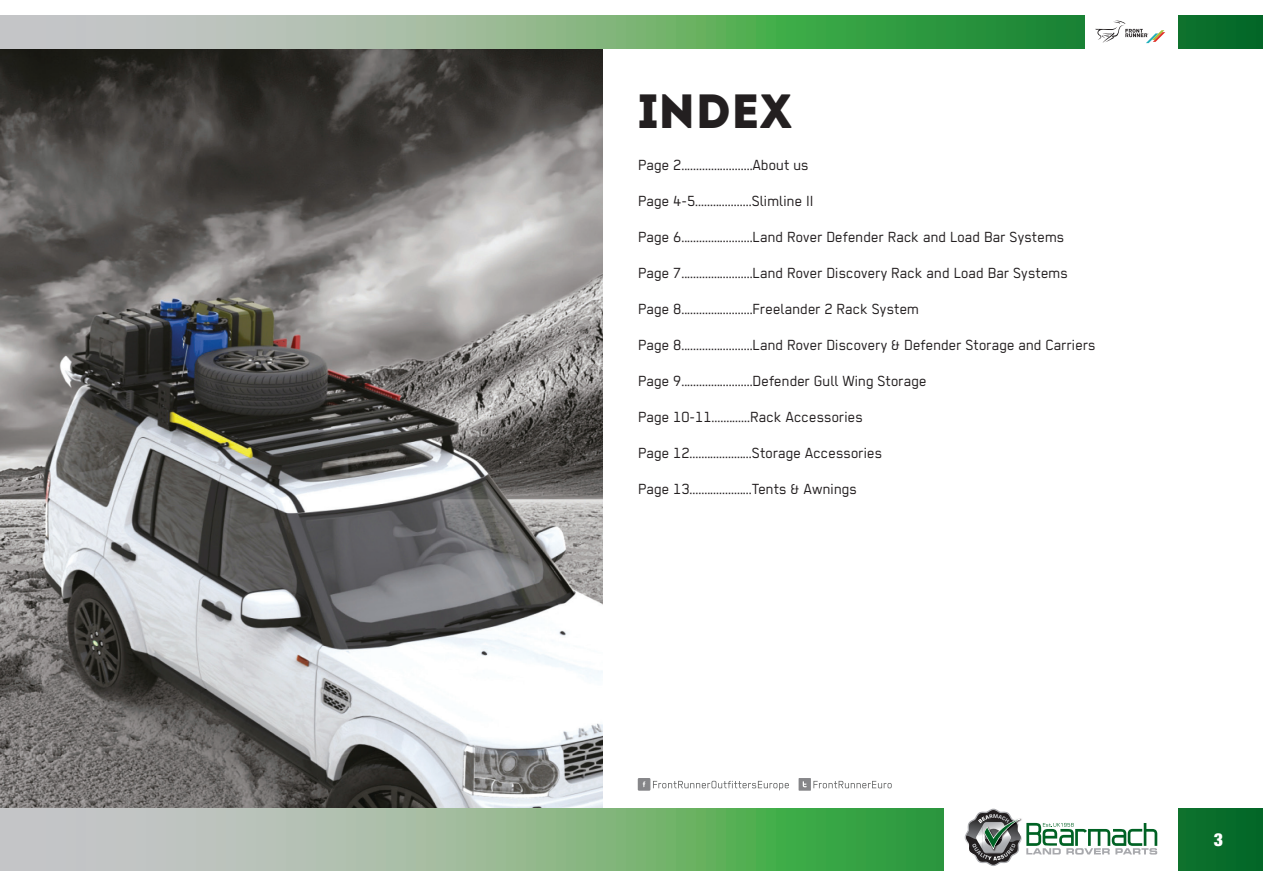
<style>
.page{position:relative;width:1263px;height:893px;background:#fff}
.page>*{position:absolute;margin:0;border:0;box-sizing:border-box;transform-origin:0 0}
.Hel_Med_8pt_Obli{font:48px "Intro";color:#231f20}
.t1{font:900 condensed 18px "Helvetica Neue LT Std";color:#fff}
.Hel_Med_8pt_Obli-2{font:16.5px "Regular";color:#231f20}
</style>
<div class="page">
<img style="left:0;top:49px;width:602px;height:760px">
<svg style="left:0;top:809px;width:1263px;height:62px"></svg>
<svg style="left:0;top:15px;width:1263px;height:34px"></svg>
<div style="left:944px;top:804px;width:234px;height:71px;background:#fff"></div>
<svg style="left:965px;top:809px;width:192px;height:57px"></svg>
<div style="left:1085px;top:15px;width:93px;height:34px;background:#fff"></div>
<svg style="left:1095px;top:21px;width:70px;height:22px"></svg>
<svg style="left:653px;top:781px;width:136px;height:9px"></svg>
<svg style="left:813px;top:781px;width:79px;height:7px"></svg>
<div style="left:638px;top:779px;width:12px;height:11px;background:#868689"></div>
<div style="left:638px;top:778px;width:12px;height:13px;border:1px solid #868689"></div>
<svg style="left:643px;top:781px;width:3px;height:6px"></svg>
<div style="left:798px;top:778px;width:13px;height:13px;background:#868689"></div>
<svg style="left:803px;top:781px;width:4px;height:7px"></svg>
<p class="Hel_Med_8pt_Obli" style="left:638px;top:83px;width:156px">INDEX</p>
<p class="Hel_Med_8pt_Obli-2" style="left:638px;top:155px;width:172px">Page 2........................About us</p>
<p class="Hel_Med_8pt_Obli-2" style="left:638px;top:191px;width:176px">Page 4-5...................Slimline II</p>
<p class="Hel_Med_8pt_Obli-2" style="left:638px;top:227px;width:428px">Page 6........................Land Rover Defender Rack and Load Bar Systems</p>
<p class="Hel_Med_8pt_Obli-2" style="left:638px;top:263px;width:431px">Page 7........................Land Rover Discovery Rack and Load Bar Systems</p>
<p class="Hel_Med_8pt_Obli-2" style="left:638px;top:299px;width:282px">Page 8........................Freelander 2 Rack System</p>
<p class="Hel_Med_8pt_Obli-2" style="left:638px;top:335px;width:459px">Page 8........................Land Rover Discovery &amp; Defender Storage and Carriers</p>
<p class="Hel_Med_8pt_Obli-2" style="left:638px;top:371px;width:290px">Page 9........................Defender Gull Wing Storage</p>
<p class="Hel_Med_8pt_Obli-2" style="left:638px;top:407px;width:226px">Page 10-11.............Rack Accessories</p>
<p class="Hel_Med_8pt_Obli-2" style="left:638px;top:443px;width:246px">Page 12.....................Storage Accessories</p>
<p class="Hel_Med_8pt_Obli-2" style="left:638px;top:479px;width:220px">Page 13.....................Tents &amp; Awnings</p>
<p class="t1" style="left:1214px;top:829px;width:11px">3</p>
</div>
